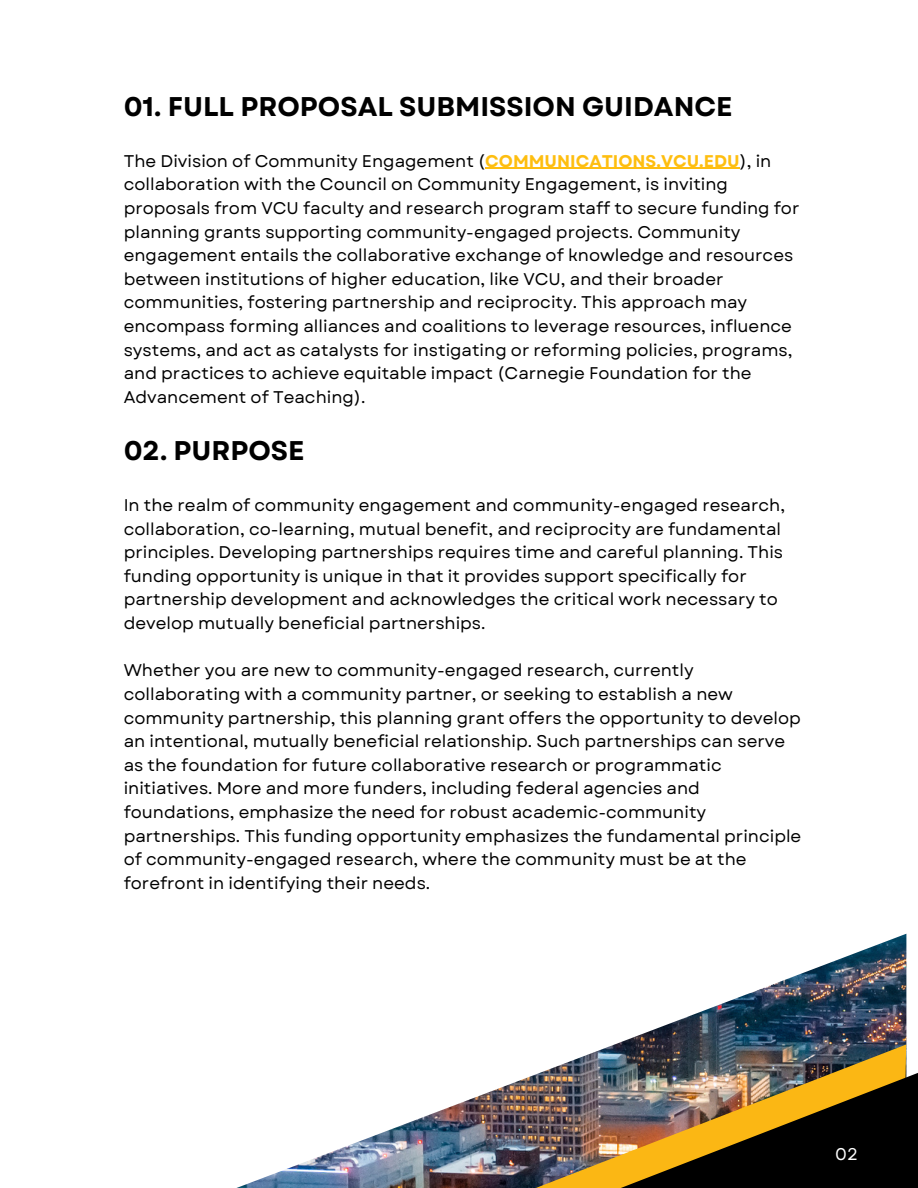
<style>
.page{position:relative;width:918px;height:1188px;background:#fff}
.page>*{position:absolute;margin:0;border:0;box-sizing:border-box;transform-origin:0 0}
.t1{font:700 27px "Garet";color:#000}
.t2{font:16.95px/23.7px "Garet";color:#000}
.t3{font:16.95px "Garet";color:#fff}
.s1{font-weight:700;color:#febe10}
</style>
<div class="page">
<img style="left:236px;top:935px;width:682px;height:253px">
<img style="left:471px;top:1137px;width:447px;height:51px">
<hr style="left:485px;top:168px;width:255px;height:1px;background:#febe10">
<h1 class="t1" style="left:124px;top:87px;width:610px">01. FULL PROPOSAL SUBMISSION GUIDANCE</h1>
<p class="t2" style="left:124px;top:149px;width:677px">The Division of Community Engagement (<span class="s1">COMMUNICATIONS.VCU.EDU</span>), in collaboration with the Council on Community Engagement, is inviting proposals from VCU faculty and research program staff to secure funding for planning grants supporting community-engaged projects. Community engagement entails the collaborative exchange of knowledge and resources between institutions of higher education, like VCU, and their broader communities, fostering partnership and reciprocity. This approach may encompass forming alliances and coalitions to leverage resources, influence systems, and act as catalysts for instigating or reforming policies, programs, and practices to achieve equitable impact (Carnegie Foundation for the Advancement of Teaching).</p>
<h1 class="t1" style="left:124px;top:431px;width:182px">02. PURPOSE</h1>
<p class="t2" style="left:124px;top:493px;width:663px">In the realm of community engagement and community-engaged research, collaboration, co-learning, mutual benefit, and reciprocity are fundamental principles. Developing partnerships requires time and careful planning. This funding opportunity is unique in that it provides support specifically for partnership development and acknowledges the critical work necessary to develop mutually beneficial partnerships.</p>
<p class="t2" style="left:124px;top:659px;width:679px">Whether you are new to community-engaged research, currently collaborating with a community partner, or seeking to establish a new community partnership, this planning grant offers the opportunity to develop an intentional, mutually beneficial relationship. Such partnerships can serve as the foundation for future collaborative research or programmatic initiatives. More and more funders, including federal agencies and foundations, emphasize the need for robust academic-community partnerships. This funding opportunity emphasizes the fundamental principle of community-engaged research, where the community must be at the forefront in identifying their needs.</p>
<p class="t3" style="left:835px;top:1142px;width:24px">02</p>
</div>
